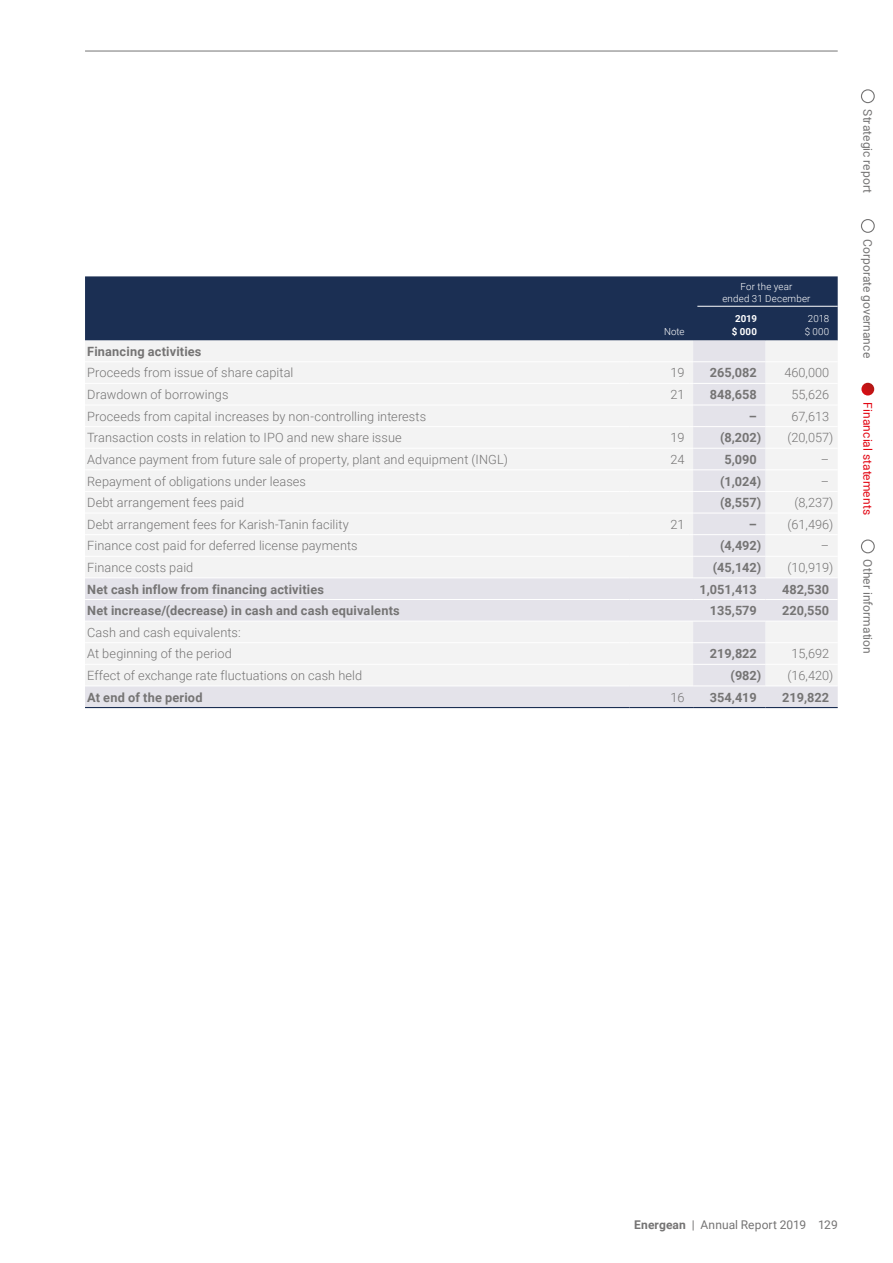
<style>
.page{position:relative;width:893px;height:1263px;background:#fff}
.page>*{position:absolute;margin:0;border:0;box-sizing:border-box;transform-origin:0 0}
.t1{font:300 12.75px/21.6px "Roboto";letter-spacing:.005em;color:#757474}
.t2{font:700 12.75px "Roboto";letter-spacing:.01em;color:#757474}
.t3{font:12px "Roboto";letter-spacing:.005em;color:#757474}
.t4{font:12px "Roboto";letter-spacing:.005em;color:#e30613}
.t5{font:300 9.75px/12.8px "Roboto";letter-spacing:.02em;color:#fff;text-align:center}
.t6{font:700 9.75px/12.8px "Roboto";letter-spacing:.005em;color:#fff;text-align:center}
.s1{font-weight:700}
</style>
<div class="page">
<div style="left:85px;top:276px;width:753px;height:65px;background:#1b2f53"></div>
<svg style="left:85px;top:341px;width:753px;height:366px;fill:#f3f3f3"></svg>
<hr style="left:85px;top:361px;width:544px;height:1px;background:#fff">
<hr style="left:629px;top:361px;width:64px;height:1px;background:#fff">
<hr style="left:693px;top:361px;width:72px;height:1px;background:#fff">
<hr style="left:765px;top:361px;width:73px;height:1px;background:#fff">
<hr style="left:85px;top:383px;width:544px;height:1px;background:#fff">
<hr style="left:629px;top:383px;width:64px;height:1px;background:#fff">
<hr style="left:693px;top:383px;width:72px;height:1px;background:#fff">
<hr style="left:765px;top:383px;width:73px;height:1px;background:#fff">
<hr style="left:85px;top:405px;width:544px;height:1px;background:#fff">
<hr style="left:629px;top:405px;width:64px;height:1px;background:#fff">
<hr style="left:693px;top:405px;width:72px;height:1px;background:#fff">
<hr style="left:765px;top:405px;width:73px;height:1px;background:#fff">
<hr style="left:85px;top:426px;width:544px;height:1px;background:#fff">
<hr style="left:629px;top:426px;width:64px;height:1px;background:#fff">
<hr style="left:693px;top:426px;width:72px;height:1px;background:#fff">
<hr style="left:765px;top:426px;width:73px;height:1px;background:#fff">
<hr style="left:85px;top:448px;width:544px;height:1px;background:#fff">
<hr style="left:629px;top:448px;width:64px;height:1px;background:#fff">
<hr style="left:693px;top:448px;width:72px;height:1px;background:#fff">
<hr style="left:765px;top:448px;width:73px;height:1px;background:#fff">
<hr style="left:85px;top:469px;width:544px;height:1px;background:#fff">
<hr style="left:629px;top:469px;width:64px;height:1px;background:#fff">
<hr style="left:693px;top:469px;width:72px;height:1px;background:#fff">
<hr style="left:765px;top:469px;width:73px;height:1px;background:#fff">
<hr style="left:85px;top:491px;width:544px;height:1px;background:#fff">
<hr style="left:629px;top:491px;width:64px;height:1px;background:#fff">
<hr style="left:693px;top:491px;width:72px;height:1px;background:#fff">
<hr style="left:765px;top:491px;width:73px;height:1px;background:#fff">
<hr style="left:85px;top:513px;width:544px;height:1px;background:#fff">
<hr style="left:629px;top:513px;width:64px;height:1px;background:#fff">
<hr style="left:693px;top:513px;width:72px;height:1px;background:#fff">
<hr style="left:765px;top:513px;width:73px;height:1px;background:#fff">
<hr style="left:85px;top:534px;width:544px;height:1px;background:#fff">
<hr style="left:629px;top:534px;width:64px;height:1px;background:#fff">
<hr style="left:693px;top:534px;width:72px;height:1px;background:#fff">
<hr style="left:765px;top:534px;width:73px;height:1px;background:#fff">
<hr style="left:85px;top:556px;width:544px;height:1px;background:#fff">
<hr style="left:629px;top:556px;width:64px;height:1px;background:#fff">
<hr style="left:693px;top:556px;width:72px;height:1px;background:#fff">
<hr style="left:765px;top:556px;width:73px;height:1px;background:#fff">
<hr style="left:85px;top:577px;width:544px;height:1px;background:#fff">
<hr style="left:629px;top:577px;width:64px;height:1px;background:#fff">
<hr style="left:693px;top:577px;width:72px;height:1px;background:#fff">
<hr style="left:765px;top:577px;width:73px;height:1px;background:#fff">
<hr style="left:85px;top:599px;width:544px;height:1px;background:#fff">
<hr style="left:629px;top:599px;width:64px;height:1px;background:#fff">
<hr style="left:693px;top:599px;width:72px;height:1px;background:#fff">
<hr style="left:765px;top:599px;width:73px;height:1px;background:#fff">
<hr style="left:85px;top:621px;width:544px;height:1px;background:#fff">
<hr style="left:629px;top:621px;width:64px;height:1px;background:#fff">
<hr style="left:693px;top:621px;width:72px;height:1px;background:#fff">
<hr style="left:765px;top:621px;width:73px;height:1px;background:#fff">
<hr style="left:85px;top:642px;width:544px;height:1px;background:#fff">
<hr style="left:629px;top:642px;width:64px;height:1px;background:#fff">
<hr style="left:693px;top:642px;width:72px;height:1px;background:#fff">
<hr style="left:765px;top:642px;width:73px;height:1px;background:#fff">
<hr style="left:85px;top:664px;width:544px;height:1px;background:#fff">
<hr style="left:629px;top:664px;width:64px;height:1px;background:#fff">
<hr style="left:693px;top:664px;width:72px;height:1px;background:#fff">
<hr style="left:765px;top:664px;width:73px;height:1px;background:#fff">
<hr style="left:85px;top:685px;width:544px;height:1px;background:#fff">
<hr style="left:629px;top:685px;width:64px;height:1px;background:#fff">
<hr style="left:693px;top:685px;width:72px;height:1px;background:#fff">
<hr style="left:765px;top:685px;width:73px;height:1px;background:#fff">
<hr style="left:85px;top:707px;width:544px;height:1px;background:#1b2f53">
<hr style="left:629px;top:707px;width:64px;height:1px;background:#1b2f53">
<hr style="left:693px;top:707px;width:72px;height:1px;background:#1b2f53">
<hr style="left:765px;top:707px;width:73px;height:1px;background:#1b2f53">
<hr style="left:697px;top:306px;width:141px;height:1px;background:#fff">
<hr style="left:85px;top:51px;width:753px;height:1px;background:#757474">
<div style="left:861px;top:89px;width:14px;height:14px;border:1px solid #757474;border-radius:50%"></div>
<div style="left:861px;top:219px;width:14px;height:14px;border:1px solid #757474;border-radius:50%"></div>
<svg style="left:861px;top:383px;width:13px;height:12px"></svg>
<div style="left:861px;top:539px;width:14px;height:14px;border:1px solid #757474;border-radius:50%"></div>
<p class="t5" style="left:664px;top:325px;width:22px">Note</p>
<p class="t5" style="left:722px;top:279px;width:90px">For the year<br>ended 31 December</p>
<p class="t6" style="left:732px;top:312px;width:27px">2019 $ 000</p>
<p class="t5" style="left:805px;top:312px;width:26px">2018 $ 000</p>
<p class="t2" style="left:87px;top:342px;width:116px">Financing activities</p>
<p class="t1" style="left:87px;top:362px;width:208px">Proceeds from issue of share capital</p>
<p class="t1" style="left:670px;top:362px;width:16px">19</p>
<p class="t2" style="left:710px;top:364px;width:49px">265,082</p>
<p class="t1" style="left:784px;top:362px;width:46px">460,000</p>
<p class="t1" style="left:87px;top:383px;width:143px">Drawdown of borrowings</p>
<p class="t1" style="left:670px;top:383px;width:16px">21</p>
<p class="t2" style="left:710px;top:386px;width:49px">848,658</p>
<p class="t1" style="left:791px;top:383px;width:39px">55,626</p>
<p class="t1" style="left:87px;top:405px;width:340px">Proceeds from capital increases by non-controlling interests</p>
<p class="t2" style="left:749px;top:407px;width:10px">–</p>
<p class="t1" style="left:791px;top:405px;width:39px">67,613</p>
<p class="t1" style="left:87px;top:426px;width:316px">Transaction costs in relation to IPO and new share issue</p>
<p class="t1" style="left:670px;top:426px;width:16px">19</p>
<p class="t2" style="left:720px;top:429px;width:43px">(8,202)</p>
<p class="t1" style="left:787px;top:426px;width:47px">(20,057)</p>
<p class="t1" style="left:87px;top:448px;width:422px">Advance payment from future sale of property, plant and equipment (INGL)</p>
<p class="t1" style="left:670px;top:448px;width:16px">24</p>
<p class="t2" style="left:724px;top:450px;width:34px">5,090</p>
<p class="t1" style="left:821px;top:448px;width:10px">–</p>
<p class="t1" style="left:87px;top:470px;width:220px">Repayment of obligations under leases</p>
<p class="t2" style="left:720px;top:472px;width:43px">(1,024)</p>
<p class="t1" style="left:821px;top:470px;width:10px">–</p>
<p class="t1" style="left:87px;top:491px;width:158px">Debt arrangement fees paid</p>
<p class="t2" style="left:720px;top:494px;width:43px">(8,557)</p>
<p class="t1" style="left:794px;top:491px;width:40px">(8,237)</p>
<p class="t1" style="left:87px;top:513px;width:263px">Debt arrangement fees for Karish-Tanin facility</p>
<p class="t1" style="left:670px;top:513px;width:16px">21</p>
<p class="t1" style="left:749px;top:513px;width:86px"><span class="s1">–</span> (61,496)</p>
<p class="t1" style="left:87px;top:534px;width:272px">Finance cost paid for deferred license payments</p>
<p class="t2" style="left:720px;top:537px;width:43px">(4,492)</p>
<p class="t1" style="left:821px;top:534px;width:10px">–</p>
<p class="t1" style="left:87px;top:556px;width:108px">Finance costs paid</p>
<p class="t2" style="left:713px;top:558px;width:50px">(45,142)</p>
<p class="t1" style="left:787px;top:556px;width:47px">(10,919)</p>
<p class="t2" style="left:87px;top:580px;width:238px">Net cash inflow from financing activities</p>
<p class="t2" style="left:699px;top:580px;width:59px">1,051,413</p>
<p class="t2" style="left:782px;top:580px;width:49px">482,530</p>
<p class="t2" style="left:87px;top:602px;width:314px">Net increase/(decrease) in cash and cash equivalents</p>
<p class="t2" style="left:710px;top:602px;width:49px">135,579</p>
<p class="t2" style="left:782px;top:602px;width:49px">220,550</p>
<p class="t1" style="left:87px;top:621px;width:155px">Cash and cash equivalents:<br>At beginning of the period</p>
<p class="t2" style="left:710px;top:645px;width:49px">219,822</p>
<p class="t1" style="left:791px;top:643px;width:39px">15,692</p>
<p class="t1" style="left:87px;top:664px;width:277px">Effect of exchange rate fluctuations on cash held</p>
<p class="t2" style="left:730px;top:666px;width:32px">(982)</p>
<p class="t1" style="left:787px;top:664px;width:47px">(16,420)</p>
<p class="t2" style="left:87px;top:688px;width:117px">At end of the period</p>
<p class="t1" style="left:670px;top:686px;width:16px">16</p>
<p class="t2" style="left:710px;top:688px;width:49px">354,419</p>
<p class="t2" style="left:782px;top:688px;width:49px">219,822</p>
<p class="t3" style="left:876px;top:109px;width:86px;rotate:90deg">Strategic report</p>
<p class="t3" style="left:876px;top:239px;width:121px;rotate:90deg">Corporate governance</p>
<p class="t4" style="left:876px;top:402px;width:114px;rotate:90deg">Financial statements</p>
<p class="t3" style="left:876px;top:559px;width:96px;rotate:90deg">Other information</p>
<p class="t3" style="left:634px;top:1216px;width:205px"><span class="s1">Energean</span> | Annual Report 2019 129</p>
</div>
